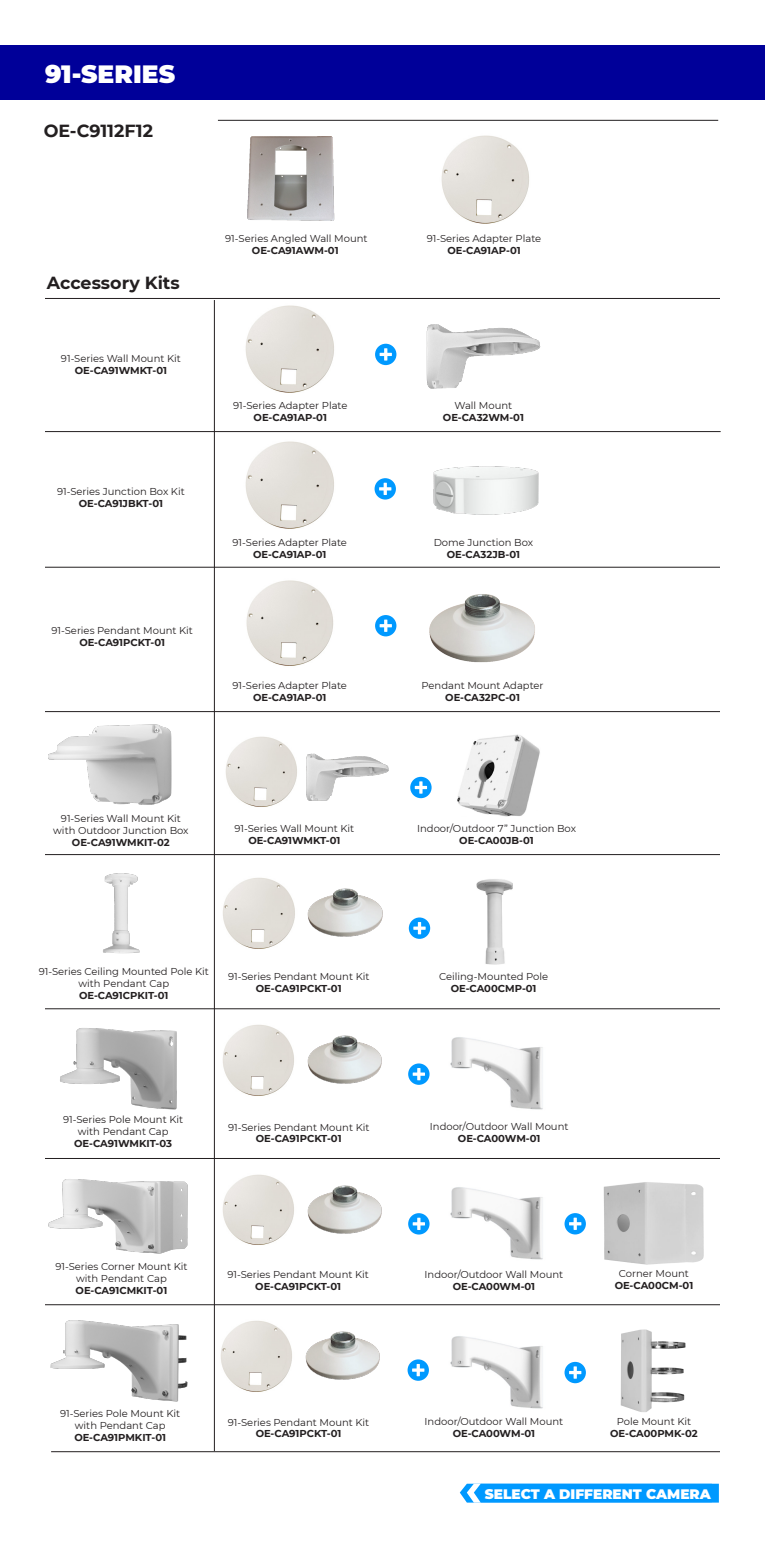
<style>
.page{position:relative;width:765px;height:1547px;background:#fff}
.page>*{position:absolute;margin:0;border:0;box-sizing:border-box;transform-origin:0 0}
.t1{font:900 25px "Montserrat";color:#fff}
.t2{font:700 17.5px "Montserrat";color:#231f20}
.t3{font:900 13.75px "Montserrat";color:#fff}
.t4{font:10px/12px "Montserrat";color:#231f20;text-align:center}
.t5{font:700 10px "Montserrat";letter-spacing:-.005em;color:#231f20}
</style>
<div class="page">
<div style="left:0;top:45px;width:765px;height:54px;background:#009"></div>
<hr style="left:218px;top:120px;width:500px;height:1px;background:#231f20">
<hr style="left:45px;top:431px;width:676px;height:1px;background:#231f20">
<hr style="left:45px;top:567px;width:675px;height:1px;background:#231f20">
<hr style="left:45px;top:298px;width:675px;height:1px;background:#231f20">
<svg style="left:375px;top:344px;width:21px;height:21px"></svg>
<img style="left:247px;top:136px;width:88px;height:85px">
<img style="left:426px;top:324px;width:115px;height:65px">
<svg style="left:375px;top:478px;width:21px;height:22px"></svg>
<img style="left:433px;top:466px;width:106px;height:49px">
<svg style="left:409px;top:917px;width:21px;height:22px"></svg>
<img style="left:308px;top:888px;width:75px;height:48px">
<img style="left:441px;top:135px;width:88px;height:89px">
<img style="left:245px;top:305px;width:89px;height:88px">
<img style="left:245px;top:441px;width:89px;height:88px">
<img style="left:223px;top:878px;width:72px;height:71px">
<div style="left:460px;top:1484px;width:259px;height:18px;background:#09f"></div>
<svg style="left:408px;top:1063px;width:22px;height:22px"></svg>
<img style="left:307px;top:1035px;width:75px;height:48px">
<img style="left:223px;top:1025px;width:71px;height:71px">
<hr style="left:45px;top:1008px;width:675px;height:1px;background:#231f20">
<svg style="left:408px;top:1213px;width:22px;height:21px"></svg>
<img style="left:307px;top:1185px;width:75px;height:48px">
<img style="left:222px;top:1174px;width:72px;height:71px">
<hr style="left:45px;top:1158px;width:675px;height:1px;background:#231f20">
<svg style="left:408px;top:1359px;width:21px;height:22px"></svg>
<img style="left:305px;top:1331px;width:75px;height:48px">
<img style="left:221px;top:1321px;width:71px;height:71px">
<hr style="left:45px;top:1304px;width:675px;height:1px;background:#231f20">
<img style="left:476px;top:879px;width:37px;height:85px">
<img style="left:450px;top:1037px;width:93px;height:73px">
<img style="left:450px;top:1187px;width:93px;height:73px">
<img style="left:450px;top:1336px;width:93px;height:73px">
<img style="left:603px;top:1182px;width:101px;height:83px">
<img style="left:620px;top:1330px;width:65px;height:82px">
<svg style="left:565px;top:1213px;width:21px;height:21px"></svg>
<svg style="left:565px;top:1362px;width:21px;height:21px"></svg>
<hr style="left:45px;top:711px;width:675px;height:1px;background:#231f20">
<img style="left:429px;top:594px;width:106px;height:68px">
<img style="left:246px;top:580px;width:88px;height:86px">
<svg style="left:375px;top:615px;width:21px;height:21px"></svg>
<hr style="left:45px;top:854px;width:675px;height:1px;background:#231f20">
<img style="left:225px;top:736px;width:72px;height:71px">
<img style="left:306px;top:753px;width:83px;height:48px">
<svg style="left:410px;top:777px;width:22px;height:21px"></svg>
<img style="left:457px;top:734px;width:83px;height:82px">
<img style="left:48px;top:724px;width:124px;height:81px">
<img style="left:103px;top:873px;width:37px;height:81px">
<img style="left:60px;top:1028px;width:117px;height:82px">
<img style="left:48px;top:1179px;width:140px;height:75px">
<img style="left:50px;top:1320px;width:138px;height:82px">
<hr style="left:214px;top:300px;width:1px;height:1151px;background:#231f20">
<hr style="left:51px;top:1451px;width:669px;height:1px;background:#231f20">
<h1 class="t1" style="left:45px;top:55px;width:132px">91-SERIES</h1>
<h2 class="t2" style="left:44px;top:118px;width:111px">OE-C9112F12</h2>
<h2 class="t2" style="left:47px;top:271px;width:135px">Accessory Kits</h2>
<p class="t4" style="left:61px;top:352px;width:121px">91-Series Wall Mount Kit</p>
<p class="t5" style="left:75px;top:364px;width:94px">OE-CA91WMKT-01</p>
<p class="t4" style="left:57px;top:485px;width:129px">91-Series Junction Box Kit</p>
<p class="t5" style="left:79px;top:496px;width:86px">OE-CA91JBKT-01</p>
<p class="t4" style="left:51px;top:624px;width:143px">91-Series Pendant Mount Kit</p>
<p class="t5" style="left:79px;top:636px;width:87px">OE-CA91PCKT-01</p>
<p class="t4" style="left:225px;top:232px;width:144px">91-Series Angled Wall Mount</p>
<p class="t5" style="left:252px;top:243px;width:88px">OE-CA91AWM-01</p>
<p class="t4" style="left:233px;top:399px;width:116px">91-Series Adapter Plate</p>
<p class="t5" style="left:254px;top:411px;width:75px">OE-CA91AP-01</p>
<p class="t4" style="left:233px;top:536px;width:116px">91-Series Adapter Plate</p>
<p class="t5" style="left:253px;top:548px;width:75px">OE-CA91AP-01</p>
<p class="t4" style="left:233px;top:679px;width:116px">91-Series Adapter Plate</p>
<p class="t5" style="left:253px;top:690px;width:75px">OE-CA91AP-01</p>
<p class="t4" style="left:53px;top:812px;width:137px">91-Series Wall Mount Kit with Outdoor Junction Box</p>
<p class="t5" style="left:72px;top:835px;width:99px">OE-CA91WMKIT-02</p>
<p class="t4" style="left:234px;top:822px;width:121px">91-Series Wall Mount Kit</p>
<p class="t5" style="left:248px;top:833px;width:94px">OE-CA91WMKT-01</p>
<p class="t4" style="left:39px;top:965px;width:172px">91-Series Ceiling Mounted Pole Kit with Pendant Cap</p>
<p class="t5" style="left:79px;top:988px;width:91px">OE-CA91CPKIT-01</p>
<p class="t4" style="left:228px;top:970px;width:143px">91-Series Pendant Mount Kit</p>
<p class="t5" style="left:256px;top:981px;width:87px">OE-CA91PCKT-01</p>
<p class="t4" style="left:63px;top:1113px;width:122px">91-Series Pole Mount Kit with Pendant Cap</p>
<p class="t5" style="left:74px;top:1136px;width:99px">OE-CA91WMKIT-03</p>
<p class="t4" style="left:228px;top:1121px;width:143px">91-Series Pendant Mount Kit</p>
<p class="t5" style="left:256px;top:1131px;width:87px">OE-CA91PCKT-01</p>
<p class="t4" style="left:55px;top:1260px;width:134px">91-Series Corner Mount Kit with Pendant Cap</p>
<p class="t5" style="left:76px;top:1283px;width:93px">OE-CA91CMKIT-01</p>
<p class="t4" style="left:227px;top:1268px;width:143px">91-Series Pendant Mount Kit</p>
<p class="t5" style="left:255px;top:1279px;width:87px">OE-CA91PCKT-01</p>
<p class="t4" style="left:60px;top:1407px;width:122px">91-Series Pole Mount Kit with Pendant Cap</p>
<p class="t5" style="left:74px;top:1430px;width:93px">OE-CA91PMKIT-01</p>
<p class="t4" style="left:228px;top:1416px;width:143px">91-Series Pendant Mount Kit</p>
<p class="t5" style="left:256px;top:1426px;width:87px">OE-CA91PCKT-01</p>
<p class="t4" style="left:427px;top:232px;width:116px">91-Series Adapter Plate</p>
<p class="t5" style="left:447px;top:243px;width:75px">OE-CA91AP-01</p>
<p class="t4" style="left:454px;top:399px;width:59px">Wall Mount</p>
<p class="t5" style="left:443px;top:411px;width:83px">OE-CA32WM-01</p>
<p class="t4" style="left:434px;top:536px;width:101px">Dome Junction Box</p>
<p class="t5" style="left:447px;top:547px;width:75px">OE-CA32JB-01</p>
<p class="t4" style="left:422px;top:679px;width:124px">Pendant Mount Adapter</p>
<p class="t5" style="left:445px;top:690px;width:76px">OE-CA32PC-01</p>
<p class="t4" style="left:417px;top:822px;width:160px">Indoor/Outdoor 7” Junction Box</p>
<p class="t5" style="left:459px;top:833px;width:76px">OE-CA00JB-01</p>
<p class="t4" style="left:439px;top:970px;width:111px">Ceiling-Mounted Pole</p>
<p class="t5" style="left:451px;top:981px;width:87px">OE-CA00CMP-01</p>
<p class="t4" style="left:430px;top:1120px;width:140px">Indoor/Outdoor Wall Mount</p>
<p class="t5" style="left:458px;top:1131px;width:84px">OE-CA00WM-01</p>
<p class="t4" style="left:425px;top:1268px;width:140px">Indoor/Outdoor Wall Mount</p>
<p class="t5" style="left:453px;top:1279px;width:84px">OE-CA00WM-01</p>
<p class="t4" style="left:619px;top:1267px;width:71px">Corner Mount</p>
<p class="t5" style="left:615px;top:1278px;width:80px">OE-CA00CM-01</p>
<p class="t4" style="left:425px;top:1415px;width:140px">Indoor/Outdoor Wall Mount</p>
<p class="t5" style="left:453px;top:1426px;width:84px">OE-CA00WM-01</p>
<p class="t4" style="left:617px;top:1415px;width:76px">Pole Mount Kit</p>
<p class="t5" style="left:610px;top:1426px;width:89px">OE-CA00PMK-02</p>
<h3 class="t3" style="left:485px;top:1483px;width:228px">SELECT A DIFFERENT CAMERA</h3>
</div>
